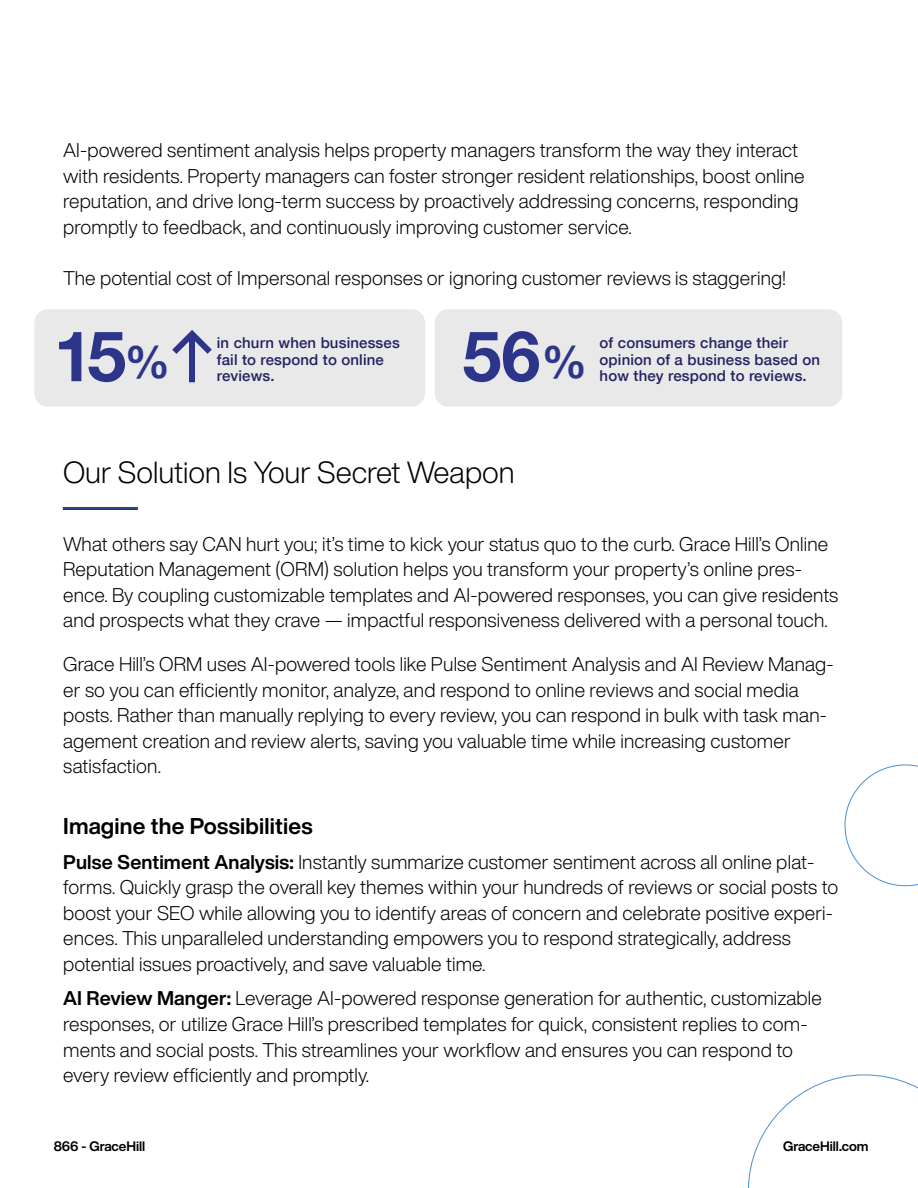
<style>
.page{position:relative;width:918px;height:1188px;background:#fff}
.page>*{position:absolute;margin:0;border:0;box-sizing:border-box;transform-origin:0 0}
.t1{font:700 70.2px "Helvetica Neue";color:#2d358b}
.t2{font:300 30px "Helvetica Now Display";color:#000}
.t3{font:700 22.5px "Helvetica Now Display";letter-spacing:.01em;color:#000}
.t4{font:300 19.5px/25.5px "Helvetica Now Display";letter-spacing:.01em;color:#000}
.t5{font:500 15px/16.5px "Helvetica Neue";letter-spacing:.01em;color:#242262}
.t6{font:700 13.5px "Helvetica Now Display";color:#000}
.s1{font-size:45.15px}
.s2{font-weight:700}
</style>
<div class="page">
<div style="left:34px;top:309px;width:391px;height:98px;background:#e9e9e9;border-radius:13px"></div>
<div style="left:435px;top:309px;width:407px;height:98px;background:#e9e9e9;border-radius:13px"></div>
<svg style="left:845px;top:765px;width:73px;height:121px"></svg>
<svg style="left:748px;top:1075px;width:170px;height:113px"></svg>
<div style="left:189px;top:336px;width:6px;height:46px;background:#2d358b"></div>
<svg style="left:172px;top:330px;width:40px;height:24px"></svg>
<p class="t4" style="left:63px;top:137px;width:743px">AI-powered sentiment analysis helps property managers transform the way they interact with residents. Property managers can foster stronger resident relationships, boost online reputation, and drive long-term success by proactively addressing concerns, responding promptly to feedback, and continuously improving customer service.</p>
<p class="t4" style="left:63px;top:265px;width:724px">The potential cost of Impersonal responses or ignoring customer reviews is staggering!</p>
<h1 class="t1" style="left:54px;top:301px;width:118px">15<span class="s1">%</span></h1>
<p class="t5" style="left:217px;top:334px;width:184px">in churn when businesses fail to respond to online reviews.</p>
<h1 class="t1" style="left:462px;top:301px;width:126px">56<span class="s1">%</span></h1>
<p class="t5" style="left:600px;top:334px;width:222px">of consumers change their opinion of a business based on</p>
<p class="t5" style="left:600px;top:367px;width:209px">how they respond to reviews.</p>
<h2 class="t2" style="left:63px;top:452px;width:453px">Our Solution Is Your Secret Weapon</h2>
<p class="t4" style="left:63px;top:531px;width:777px">What others say CAN hurt you; it’s time to kick your status quo to the curb. Grace Hill’s Online Reputation Management (ORM) solution helps you transform your property’s online pres&shy;ence. By coupling customizable templates and AI-powered responses, you can give residents and prospects what they crave — impactful responsiveness delivered with a personal touch.</p>
<p class="t4" style="left:63px;top:651px;width:772px">Grace Hill’s ORM uses AI-powered tools like Pulse Sentiment Analysis and AI Review Manag&shy;er so you can efficiently monitor, analyze, and respond to online reviews and social media posts. Rather than manually replying to every review, you can respond in bulk with task man&shy;agement creation and review alerts, saving you valuable time while increasing customer satisfaction.</p>
<p class="t3" style="left:63px;top:811px;width:251px">Imagine the Possibilities</p>
<p class="t4" style="left:63px;top:849px;width:777px"><span class="s2">Pulse Sentiment Analysis:</span> Instantly summarize customer sentiment across all online plat&shy;forms. Quickly grasp the overall key themes within your hundreds of reviews or social posts to boost your SEO while allowing you to identify areas of concern and celebrate positive experi&shy;ences. This unparalleled understanding empowers you to respond strategically, address potential issues proactively, and save valuable time.</p>
<p class="t4" style="left:63px;top:986px;width:760px"><span class="s2">AI Review Manger:</span> Leverage AI-powered response generation for authentic, customizable responses, or utilize Grace Hill’s prescribed templates for quick, consistent replies to com&shy;ments and social posts. This streamlines your workflow and ensures you can respond to every review efficiently and promptly.</p>
<p class="t6" style="left:54px;top:1137px;width:93px">866 - GraceHill</p>
<p class="t6" style="left:783px;top:1137px;width:87px">GraceHill.com</p>
</div>
